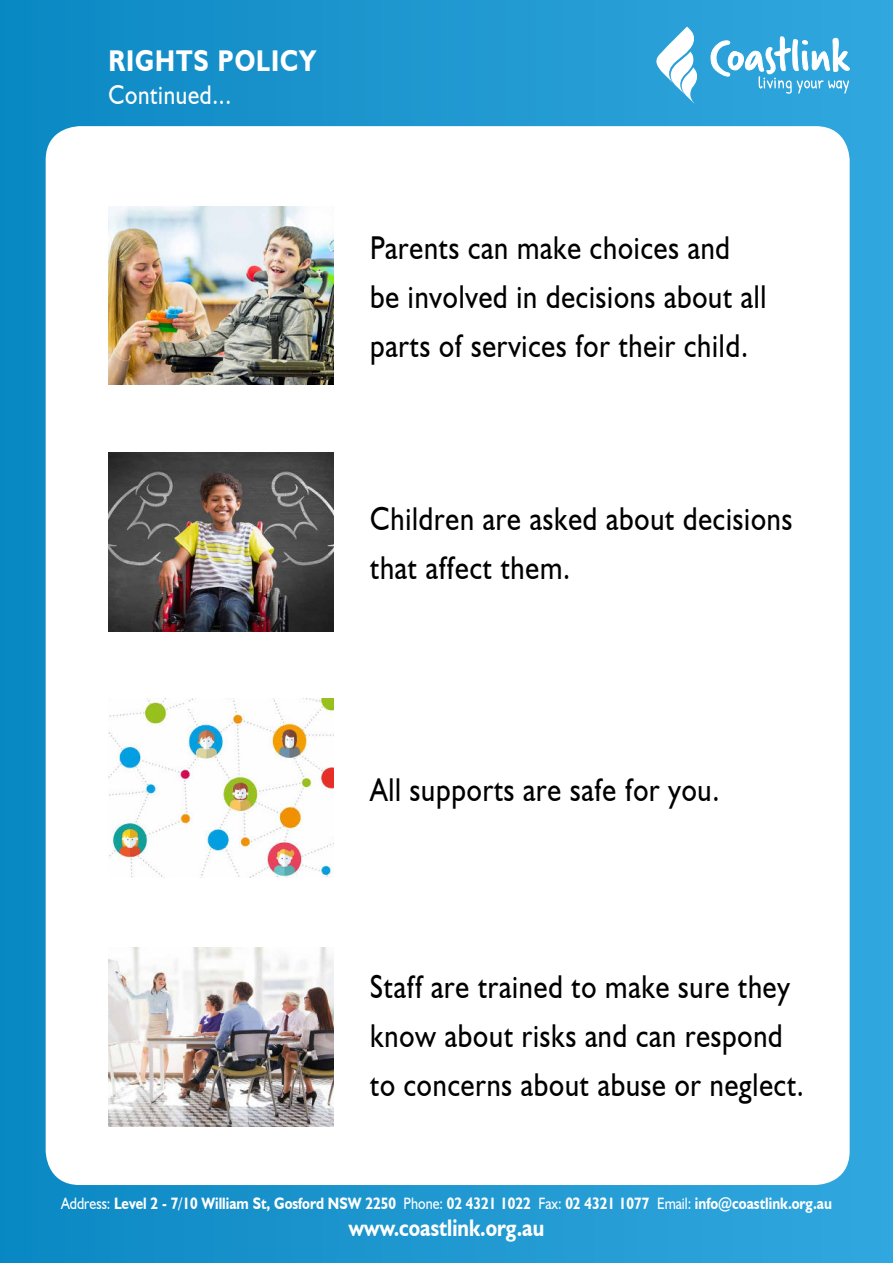
<style>
.page{position:relative;width:893px;height:1263px;background:#fff}
.page>*{position:absolute;margin:0;border:0;box-sizing:border-box;transform-origin:0 0}
.t1{font:33px/49.1px "Humanist 521 BT";letter-spacing:.03em;color:#000;scale:.85 1}
.t2{font:700 30px "Humanist 521 BT";letter-spacing:.04em;color:#fff;scale:.85 1}
.t3{font:27px "Humanist 521 BT";letter-spacing:.03em;color:#fff;scale:.85 1}
.t4{font:700 24px "Humanist 521 BT";color:#fff;scale:.85 1}
.t5{font:700 16.5px "Humanist 521 BT";color:#fff;scale:.85 1}
.s1{font-weight:400}
</style>
<div class="page">
<div style="left:0;top:0;width:893px;height:1263px;background:linear-gradient(to right,#0c88c3,#32a7de)"></div>
<div style="left:46px;top:126px;width:804px;height:1059px;background:#fff;border-radius:34px"></div>
<svg style="left:711px;top:35px;width:139px;height:59px"></svg>
<svg style="left:656px;top:27px;width:42px;height:76px"></svg>
<img style="left:108px;top:206px;width:226px;height:179px">
<img style="left:108px;top:453px;width:226px;height:178px">
<img style="left:108px;top:699px;width:226px;height:178px">
<img style="left:108px;top:948px;width:226px;height:178px">
<p class="t2" style="left:108px;top:50px;width:246px">RIGHTS POLICY</p>
<p class="t3" style="left:108px;top:85px;width:146px">Continued...</p>
<p class="t1" style="left:370px;top:227px;width:468px">Parents can make choices and be involved in decisions about all parts of services for their child.</p>
<p class="t1" style="left:370px;top:497px;width:498px">Children are asked about decisions that affect them.</p>
<p class="t1" style="left:370px;top:768px;width:412px">All supports are safe for you.</p>
<p class="t1" style="left:370px;top:966px;width:512px">Staff are trained to make sure they know about risks and can respond to concerns about abuse or neglect.</p>
<p class="t5" style="left:61px;top:1197px;width:908px"><span class="s1">Address:</span> Level 2 - 7/10 William St, Gosford NSW 2250 <span class="s1">Phone:</span> 02 4321 1022 <span class="s1">Fax:</span> 02 4321 1077 <span class="s1">Email:</span> info@coastlink.org.au</p>
<p class="t4" style="left:349px;top:1218px;width:232px">www.coastlink.org.au</p>
</div>
